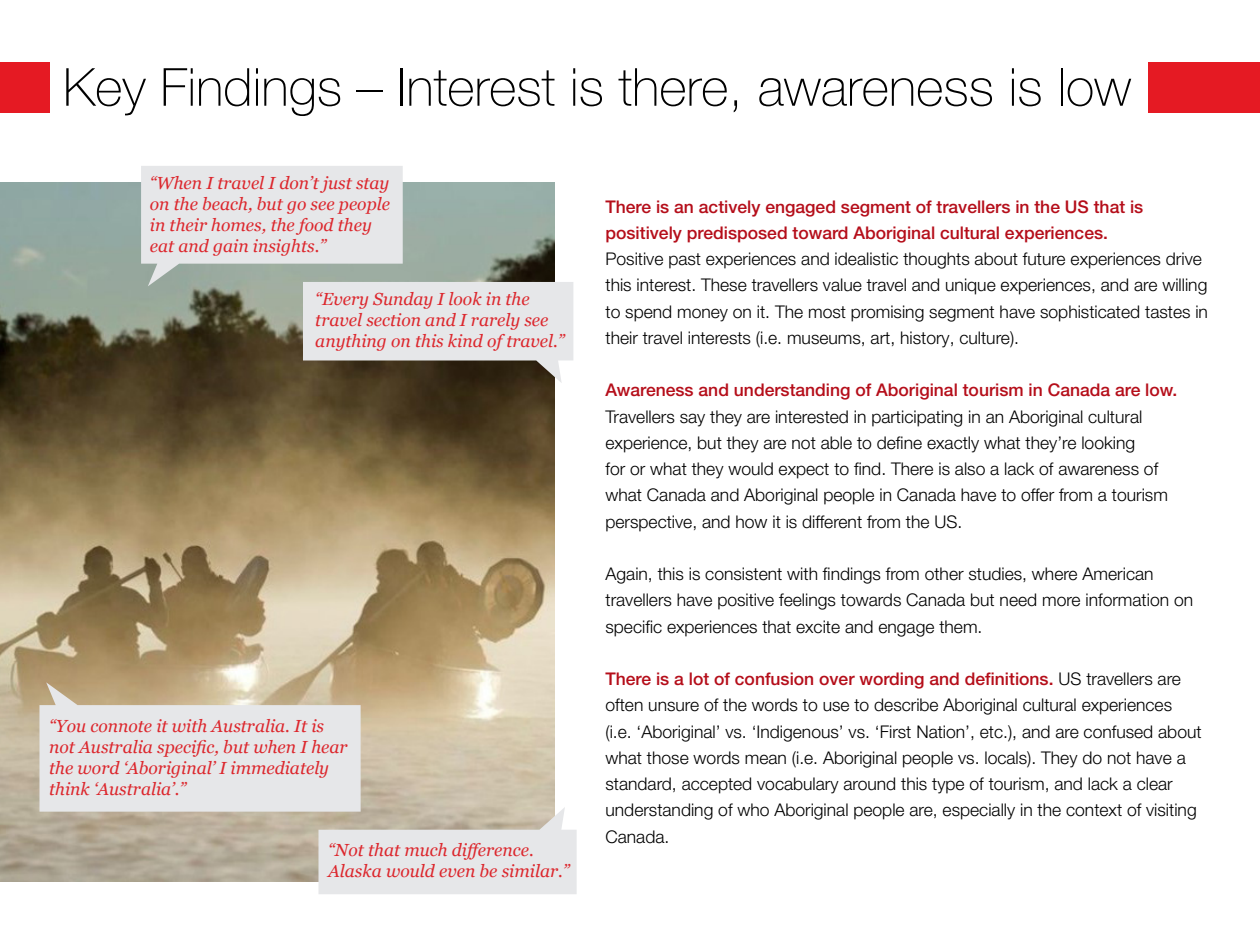
<style>
.page{position:relative;width:1260px;height:945px;background:#fff}
.page>*{position:absolute;margin:0;border:0;box-sizing:border-box;transform-origin:0 0}
.t1{font:100 52.5px "Helvetica Neue LT Pro";color:#000}
.t2{font:300 17.5px/26.2px "Helvetica Neue LT Pro";color:#000}
.t3{font:italic 17.5px/21px "Georgia";color:#dc272d}
.t4{font:500 17.5px/26.2px "Helvetica Neue LT Pro";color:#b50e1a}
.s1{font-weight:500;color:#b50e1a}
</style>
<div class="page">
<img style="left:0;top:183px;width:555px;height:699px">
<div style="left:0;top:62px;width:50px;height:51px;background:#e51a23"></div>
<svg style="left:141px;top:166px;width:432px;height:217px;background:#b4b7b1"></svg>
<svg style="left:39px;top:682px;width:538px;height:212px;background:#d7d1c5"></svg>
<div style="left:1149px;top:62px;width:111px;height:51px;background:#e51a23"></div>
<h1 class="t1" style="left:63px;top:56px;width:1070px">Key Findings – Interest is there, awareness is low</h1>
<p class="t3" style="left:150px;top:173px;width:242px">“When I travel I don’t just stay on the beach, but go see people in their homes, the food they eat and gain insights.”</p>
<p class="t3" style="left:315px;top:289px;width:251px">“Every Sunday I look in the travel section and I rarely see anything on this kind of travel.”</p>
<p class="t3" style="left:49px;top:715px;width:300px">“You connote it with Australia. It is not Australia specific, but when I hear the word ‘Aboriginal’ I immediately think ‘Australia’.”</p>
<p class="t3" style="left:328px;top:840px;width:243px">“Not that much difference.<br>Alaska would even be similar.”</p>
<p class="t4" style="left:606px;top:193px;width:539px">There is an actively engaged segment of travellers in the US that is positively predisposed toward Aboriginal cultural experiences.</p>
<p class="t2" style="left:606px;top:245px;width:604px">Positive past experiences and idealistic thoughts about future experiences drive this interest. These travellers value travel and unique experiences, and are willing to spend money on it. The most promising segment have sophisticated tastes in their travel interests (i.e. museums, art, history, culture).</p>
<p class="t4" style="left:606px;top:377px;width:573px">Awareness and understanding of Aboriginal tourism in Canada are low.</p>
<p class="t2" style="left:606px;top:403px;width:564px">Travellers say they are interested in participating in an Aboriginal cultural experience, but they are not able to define exactly what they’re looking<br>for or what they would expect to find. There is also a lack of awareness of what Canada and Aboriginal people in Canada have to offer from a tourism perspective, and how it is different from the US.</p>
<p class="t2" style="left:606px;top:560px;width:589px">Again, this is consistent with findings from other studies, where American travellers have positive feelings towards Canada but need more information on specific experiences that excite and engage them.</p>
<p class="t2" style="left:606px;top:665px;width:598px"><span class="s1">There is a lot of confusion over wording and definitions.</span> US travellers are often unsure of the words to use to describe Aboriginal cultural experiences (i.e. ‘Aboriginal’ vs. ‘Indigenous’ vs. ‘First Nation’, etc.), and are confused about what those words mean (i.e. Aboriginal people vs. locals). They do not have a standard, accepted vocabulary around this type of tourism, and lack a clear understanding of who Aboriginal people are, especially in the context of visiting Canada.</p>
</div>
